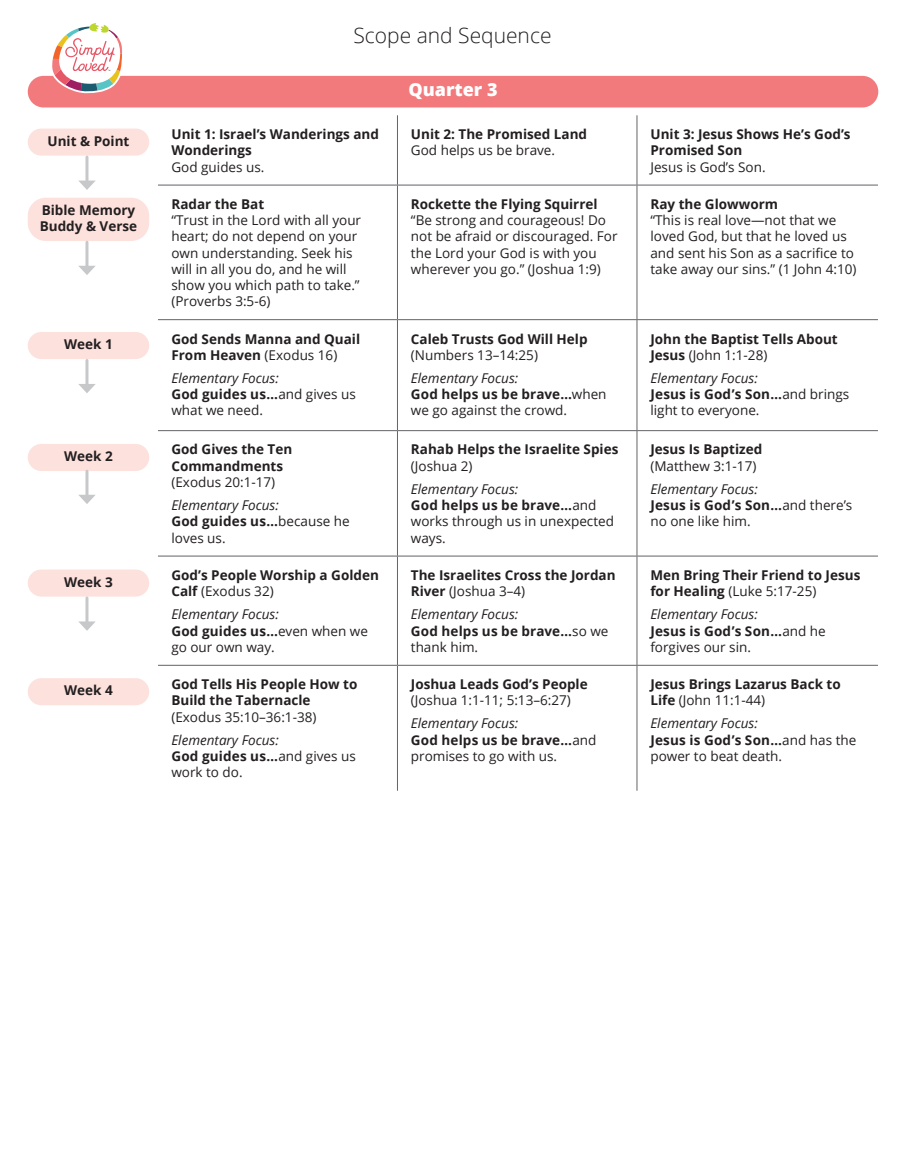
<style>
.page{position:relative;width:905px;height:1175px;background:#fff}
.page>*{position:absolute;margin:0;border:0;box-sizing:border-box;transform-origin:0 0}
.t1{font:300 21px "Open Sans";color:#231f20}
.t2{font:800 18px "Open Sans";color:#fff}
.t3{font:13.5px/16.4px "Open Sans";color:#231f20}
.t4{font:700 13.5px/16.2px "Open Sans";color:#231f20}
.s1{font-weight:400}
.s2{font-style:italic}
.s3{font-weight:700}
.s4{font-weight:400;font-style:italic}
</style>
<div class="page">
<div style="left:28px;top:76px;width:850px;height:31px;background:#f27a7c;border-radius:16px"></div>
<div style="left:28px;top:198px;width:121px;height:43px;background:#fde1dd;border-radius:18px"></div>
<div style="left:28px;top:128px;width:121px;height:28px;background:#fde1dd;border-radius:14px"></div>
<div style="left:28px;top:332px;width:121px;height:27px;background:#fde1dd;border-radius:14px"></div>
<div style="left:28px;top:444px;width:121px;height:27px;background:#fde1dd;border-radius:14px"></div>
<div style="left:28px;top:569px;width:121px;height:27px;background:#fde1dd;border-radius:14px"></div>
<div style="left:28px;top:678px;width:121px;height:27px;background:#fde1dd;border-radius:14px"></div>
<hr style="left:85px;top:157px;width:3px;height:26px;background:#c7c8ca">
<svg style="left:78px;top:180px;width:18px;height:10px"></svg>
<hr style="left:85px;top:242px;width:3px;height:26px;background:#c7c8ca">
<svg style="left:79px;top:266px;width:16px;height:9px"></svg>
<hr style="left:85px;top:360px;width:3px;height:26px;background:#c7c8ca">
<svg style="left:78px;top:384px;width:18px;height:9px"></svg>
<hr style="left:85px;top:471px;width:3px;height:26px;background:#c7c8ca">
<svg style="left:79px;top:495px;width:16px;height:9px"></svg>
<hr style="left:85px;top:598px;width:3px;height:26px;background:#c7c8ca">
<svg style="left:78px;top:621px;width:18px;height:10px"></svg>
<svg style="left:49px;top:23px;width:75px;height:71px"></svg>
<hr style="left:636px;top:185px;width:1px;height:134px;background:#636366">
<hr style="left:397px;top:319px;width:240px;height:1px;background:#636366">
<hr style="left:637px;top:319px;width:240px;height:1px;background:#636366">
<hr style="left:636px;top:320px;width:1px;height:110px;background:#636366">
<hr style="left:397px;top:430px;width:240px;height:1px;background:#636366">
<hr style="left:637px;top:430px;width:240px;height:1px;background:#636366">
<hr style="left:636px;top:431px;width:1px;height:124px;background:#636366">
<hr style="left:397px;top:555px;width:240px;height:1px;background:#636366">
<hr style="left:637px;top:555px;width:240px;height:1px;background:#636366">
<hr style="left:636px;top:556px;width:1px;height:109px;background:#636366">
<hr style="left:397px;top:665px;width:240px;height:1px;background:#636366">
<hr style="left:637px;top:665px;width:240px;height:1px;background:#636366">
<hr style="left:636px;top:665px;width:1px;height:125px;background:#636366">
<hr style="left:397px;top:185px;width:1px;height:134px;background:#636366">
<hr style="left:158px;top:319px;width:239px;height:1px;background:#636366">
<hr style="left:397px;top:320px;width:1px;height:110px;background:#636366">
<hr style="left:158px;top:430px;width:239px;height:1px;background:#636366">
<hr style="left:397px;top:431px;width:1px;height:124px;background:#636366">
<hr style="left:158px;top:555px;width:239px;height:1px;background:#636366">
<hr style="left:397px;top:556px;width:1px;height:109px;background:#636366">
<hr style="left:158px;top:665px;width:239px;height:1px;background:#636366">
<hr style="left:397px;top:665px;width:1px;height:125px;background:#636366">
<hr style="left:397px;top:115px;width:1px;height:70px;background:#636366">
<hr style="left:636px;top:115px;width:1px;height:70px;background:#636366">
<hr style="left:158px;top:185px;width:239px;height:1px;background:#636366">
<hr style="left:397px;top:185px;width:240px;height:1px;background:#636366">
<hr style="left:637px;top:185px;width:240px;height:1px;background:#636366">
<p class="t4" style="left:47px;top:132px;width:83px">Unit &amp; Point</p>
<p class="t4" style="left:40px;top:201px;width:99px">Bible Memory<br>Buddy &amp; Verse</p>
<p class="t4" style="left:64px;top:336px;width:50px">Week 1</p>
<p class="t4" style="left:64px;top:447px;width:50px">Week 2</p>
<p class="t4" style="left:64px;top:573px;width:50px">Week 3</p>
<p class="t4" style="left:64px;top:682px;width:50px">Week 4</p>
<h1 class="t1" style="left:353px;top:21px;width:199px">Scope and Sequence</h1>
<p class="t4" style="left:171px;top:126px;width:209px">Unit 1: Israel’s Wanderings and<br>Wonderings</p>
<p class="t3" style="left:171px;top:158px;width:94px">God guides us.</p>
<p class="t4" style="left:171px;top:195px;width:94px">Radar the Bat</p>
<p class="t3" style="left:171px;top:212px;width:191px">“Trust in the Lord with all your heart; do not depend on your own understanding. Seek his will in all you do, and he will show you which path to take.” (Proverbs 3:5-6)</p>
<p class="t4" style="left:171px;top:330px;width:190px">God Sends Manna and Quail<br>From Heaven <span class="s1">(Exodus 16)</span></p>
<p class="t3" style="left:171px;top:369px;width:186px"><span class="s2">Elementary Focus:<br></span><span class="s3">God guides us…</span>and gives us what we need.</p>
<p class="t4" style="left:171px;top:441px;width:122px">God Gives the Ten<br>Commandments</p>
<p class="t3" style="left:171px;top:473px;width:105px">(Exodus 20:1-17)</p>
<p class="t3" style="left:171px;top:496px;width:180px"><span class="s2">Elementary Focus:<br></span><span class="s3">God guides us…</span>because he loves us.</p>
<p class="t4" style="left:171px;top:566px;width:209px">God’s People Worship a Golden<br>Calf <span class="s1">(Exodus 32)</span></p>
<p class="t3" style="left:171px;top:605px;width:198px"><span class="s2">Elementary Focus:<br></span><span class="s3">God guides us…</span>even when we go our own way.</p>
<p class="t4" style="left:171px;top:675px;width:188px">God Tells His People How to<br>Build the Tabernacle</p>
<p class="t3" style="left:171px;top:708px;width:147px">(Exodus 35:10–36:1-38)</p>
<p class="t3" style="left:171px;top:731px;width:186px"><span class="s2">Elementary Focus:<br></span><span class="s3">God guides us…</span>and gives us work to do.</p>
<h2 class="t2" style="left:408px;top:76px;width:91px">Quarter 3</h2>
<p class="t4" style="left:411px;top:126px;width:178px">Unit 2: The Promised Land</p>
<p class="t3" style="left:411px;top:142px;width:146px">God helps us be brave.</p>
<p class="t4" style="left:411px;top:195px;width:188px">Rockette the Flying Squirrel</p>
<p class="t3" style="left:411px;top:212px;width:208px">“Be strong and courageous! Do not be afraid or discouraged. For the Lord your God is with you wherever you go.” (Joshua 1:9)</p>
<p class="t4" style="left:411px;top:330px;width:178px">Caleb Trusts God Will Help</p>
<p class="t3" style="left:411px;top:346px;width:128px">(Numbers 13–14:25)</p>
<p class="t3" style="left:411px;top:369px;width:197px"><span class="s2">Elementary Focus:<br></span><span class="s3">God helps us be brave…</span>when we go against the crowd.</p>
<p class="t4" style="left:411px;top:441px;width:209px">Rahab Helps the Israelite Spies</p>
<p class="t3" style="left:411px;top:457px;width:63px">(Joshua 2)</p>
<p class="t3" style="left:411px;top:480px;width:204px"><span class="s2">Elementary Focus:<br></span><span class="s3">God helps us be brave…</span>and works through us in unexpected ways.</p>
<p class="t4" style="left:411px;top:566px;width:206px">The Israelites Cross the Jordan<br>River <span class="s1">(Joshua 3–4)</span></p>
<p class="t4" style="left:411px;top:605px;width:199px"><span class="s4">Elementary Focus:<br></span>God helps us be brave…<span class="s1">so we thank him.</span></p>
<p class="t4" style="left:411px;top:675px;width:178px">Joshua Leads God’s People</p>
<p class="t3" style="left:411px;top:692px;width:161px">(Joshua 1:1-11; 5:13–6:27)</p>
<p class="t3" style="left:411px;top:715px;width:187px"><span class="s2">Elementary Focus:<br></span><span class="s3">God helps us be brave…</span>and promises to go with us.</p>
<p class="t4" style="left:650px;top:126px;width:202px">Unit 3: Jesus Shows He’s God’s<br>Promised Son</p>
<p class="t3" style="left:650px;top:158px;width:117px">Jesus is God’s Son.</p>
<p class="t4" style="left:650px;top:195px;width:129px">Ray the Glowworm</p>
<p class="t3" style="left:650px;top:212px;width:207px">“This is real love—not that we loved God, but that he loved us and sent his Son as a sacrifice to take away our sins.” (1 John 4:10)</p>
<p class="t4" style="left:650px;top:330px;width:189px">John the Baptist Tells About<br>Jesus <span class="s1">(John 1:1-28)</span></p>
<p class="t3" style="left:650px;top:369px;width:200px"><span class="s2">Elementary Focus:<br></span><span class="s3">Jesus is God’s Son…</span>and brings light to everyone.</p>
<p class="t4" style="left:650px;top:441px;width:113px">Jesus Is Baptized</p>
<p class="t3" style="left:650px;top:457px;width:107px">(Matthew 3:1-17)</p>
<p class="t3" style="left:650px;top:480px;width:203px"><span class="s2">Elementary Focus:<br></span><span class="s3">Jesus is God’s Son…</span>and there’s no one like him.</p>
<p class="t4" style="left:650px;top:566px;width:211px">Men Bring Their Friend to Jesus for Healing <span class="s1">(Luke 5:17-25)</span></p>
<p class="t3" style="left:650px;top:605px;width:177px"><span class="s2">Elementary Focus:<br></span><span class="s3">Jesus is God’s Son…</span>and he forgives our sin.</p>
<p class="t4" style="left:650px;top:675px;width:192px">Jesus Brings Lazarus Back to<br>Life <span class="s1">(John 11:1-44)</span></p>
<p class="t3" style="left:650px;top:715px;width:207px"><span class="s2">Elementary Focus:<br></span><span class="s3">Jesus is God’s Son…</span>and has the power to beat death.</p>
</div>
